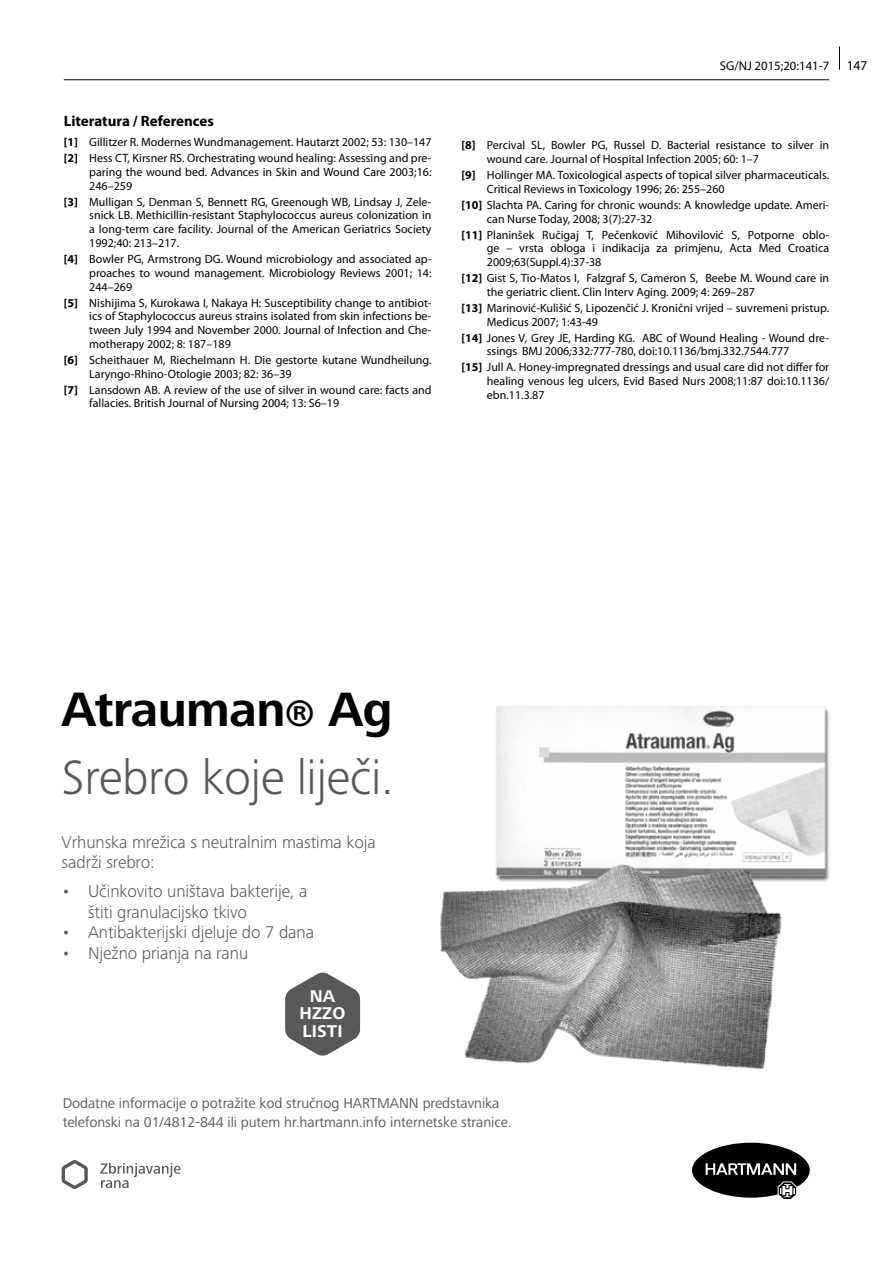
<style>
.page{position:relative;width:893px;height:1263px;background:#fff}
.page>*{position:absolute;margin:0;border:0;box-sizing:border-box;transform-origin:0 0}
.t1{font:300 49.95px/68.1px "Frutiger Next LTW1 G";letter-spacing:-.01em;color:#58585a}
.t2{font:300 17.7px/20.5px "Frutiger Next LTW1 G";letter-spacing:-.005em;color:#58585a}
.t3{font:700 17.7px/17.7px "Frutiger Next LTW1 G";letter-spacing:.01em;color:#fff;text-align:center}
.t4{font:700 15px "Myriad Pro";color:#000}
.t5{font:14.7px/19px "Frutiger Next LTW1 G";letter-spacing:-.005em;color:#58585a}
.t6{font:13.5px "Myriad Pro";color:#000}
.t7{font:12.75px "Myriad Pro";color:#000}
.t8{font:12px/13.8px "Myriad Pro";color:#000}
.s1{font-weight:700}
.s2{font-style:italic}
.s3{font-weight:700;color:#000}
.s4{font-weight:700;font-size:38.25px;color:#000}
</style>
<div class="page">
<svg style="left:839px;top:46px;width:1px;height:24px"></svg>
<hr style="left:64px;top:79px;width:765px;height:1px;background:#000">
<svg style="left:692px;top:1142px;width:118px;height:57px"></svg>
<svg style="left:100px;top:1162px;width:81px;height:26px"></svg>
<svg style="left:62px;top:1160px;width:26px;height:28px"></svg>
<svg style="left:285px;top:973px;width:75px;height:82px"></svg>
<img style="left:440px;top:706px;width:389px;height:364px">
<p class="t4" style="left:64px;top:111px;width:152px">Literatura / References</p>
<p class="t8" style="left:64px;top:134px;width:369px;line-height:15.9px"><span class="s1">[1]</span> Gillitzer R. Modernes Wundmanagement. Hautarzt 2002; 53: 130–147 <span class="s1">[2]</span> Hess CT, Kirsner RS. Orchestrating wound healing: Assessing and pre-</p>
<p class="t8" style="left:89px;top:165px;width:344px">paring the wound bed. Advances in Skin and Wound Care 2003;16:<br>246–259</p>
<p class="t8" style="left:89px;top:195px;width:344px;text-align:justify;text-indent:-26px"><span class="s1">[3]</span> Mulligan S, Denman S, Bennett RG, Greenough WB, Lindsay J, Zele&shy;snick LB. Methicillin-resistant Staphylococcus aureus colonization in a long-term care facility. Journal of the American Geriatrics Society 1992;40: 213–217.</p>
<p class="t8" style="left:89px;top:252px;width:344px;text-align:justify;text-indent:-26px"><span class="s1">[4]</span> Bowler PG, Armstrong DG. Wound microbiology and associated ap&shy;proaches to wound management. Microbiology Reviews 2001; 14:<br>244–269</p>
<p class="t8" style="left:89px;top:295px;width:344px;text-align:justify;text-indent:-26px"><span class="s1">[5]</span> Nishijima S, Kurokawa I, Nakaya H: Susceptibility change to antibiot&shy;ics of Staphylococcus aureus strains isolated from skin infections be&shy;tween July 1994 and November 2000. Journal of Infection and Che&shy;motherapy 2002; 8: 187–189</p>
<p class="t8" style="left:89px;top:353px;width:344px;text-indent:-26px"><span class="s1">[6]</span> Scheithauer M, Riechelmann H. Die gestorte kutane Wundheilung.<br>Laryngo-Rhino-Otologie 2003; 82: 36–39</p>
<p class="t8" style="left:89px;top:382px;width:344px;text-indent:-26px"><span class="s1">[7]</span> Lansdown AB. A review of the use of silver in wound care: facts and fallacies. British Journal of Nursing 2004; 13: S6–19</p>
<p class="t7" style="left:720px;top:58px;width:111px">SG/NJ 2015;20:141-7</p>
<p class="t6" style="left:847px;top:57px;width:22px">147</p>
<p class="t8" style="left:487px;top:138px;width:344px;text-indent:-26px"><span class="s1">[8]</span> Percival SL, Bowler PG, Russel D. Bacterial resistance to silver in wound care. Journal of Hospital Infection 2005; 60: 1–7</p>
<p class="t8" style="left:487px;top:168px;width:344px;text-indent:-26px"><span class="s1">[9]</span> Hollinger MA. Toxicological aspects of topical silver pharmaceuticals.<br>Critical Reviews in Toxicology 1996; 26: 255–260</p>
<p class="t8" style="left:487px;top:198px;width:344px;text-indent:-26px"><span class="s1">[10]</span> Slachta PA. Caring for chronic wounds: A knowledge update. Ameri&shy;can Nurse Today, 2008; 3(7):27-32</p>
<p class="t8" style="left:487px;top:227px;width:344px;text-align:justify;text-indent:-26px"><span class="s1">[11]</span> Planinšek Ručigaj T, Pečenković Mihovilović S, Potporne oblo&shy;ge – vrsta obloga i indikacija za primjenu, Acta Med Croatica 2009;63(Suppl.4):37-38</p>
<p class="t8" style="left:487px;top:271px;width:344px;text-indent:-26px"><span class="s1">[12]</span> Gist S, Tio-Matos I, Falzgraf S, Cameron S, Beebe M. Wound care in the geriatric client. Clin Interv Aging. 2009; 4: 269–287</p>
<p class="t8" style="left:487px;top:301px;width:344px;text-indent:-26px"><span class="s1">[13]</span> Marinović-Kulišić S, Lipozenčić J. Kronični vrijed – suvremeni pristup.<br>Medicus 2007; 1:43-49</p>
<p class="t8" style="left:487px;top:330px;width:344px;text-indent:-26px"><span class="s1">[14]</span> Jones V<span class="s2">,</span> Grey JE, Harding KG. ABC of Wound Healing - Wound dre&shy;ssings BMJ 2006<span class="s2">;</span>332<span class="s2">:</span>777-780, doi:10.1136/bmj.332.7544.777</p>
<p class="t8" style="left:487px;top:360px;width:344px;text-align:justify;text-indent:-26px"><span class="s1">[15]</span> Jull A. Honey-impregnated dressings and usual care did not differ for healing venous leg ulcers, Evid Based Nurs 2008;11:87 doi:10.1136/ ebn.11.3.87</p>
<h1 class="t1" style="left:62px;top:675px;width:334px"><span class="s3">Atrauman</span><span class="s4">®</span> <span class="s3">Ag<br></span>Srebro koje liječi.</h1>
<h2 class="t2" style="left:62px;top:831px;width:316px">Vrhunska mrežica s neutralnim mastima koja sadrži srebro:</h2>
<h2 class="t2" style="left:88px;top:881px;width:221px;text-indent:-26px">• Učinkovito uništava bakterije, a štiti granulacijsko tkivo</h2>
<h2 class="t2" style="left:62px;top:922px;width:254px">• Antibakterijski djeluje do 7 dana</h2>
<h2 class="t2" style="left:62px;top:943px;width:188px">• Nježno prianja na ranu</h2>
<h2 class="t3" style="left:300px;top:987px;width:47px">NA<br>HZZO<br>LISTI</h2>
<p class="t5" style="left:63px;top:1094px;width:451px">Dodatne informacije o potražite kod stručnog HARTMANN predstavnika telefonski na 01/4812-844 ili putem hr.hartmann.info internetske stranice.</p>
</div>
